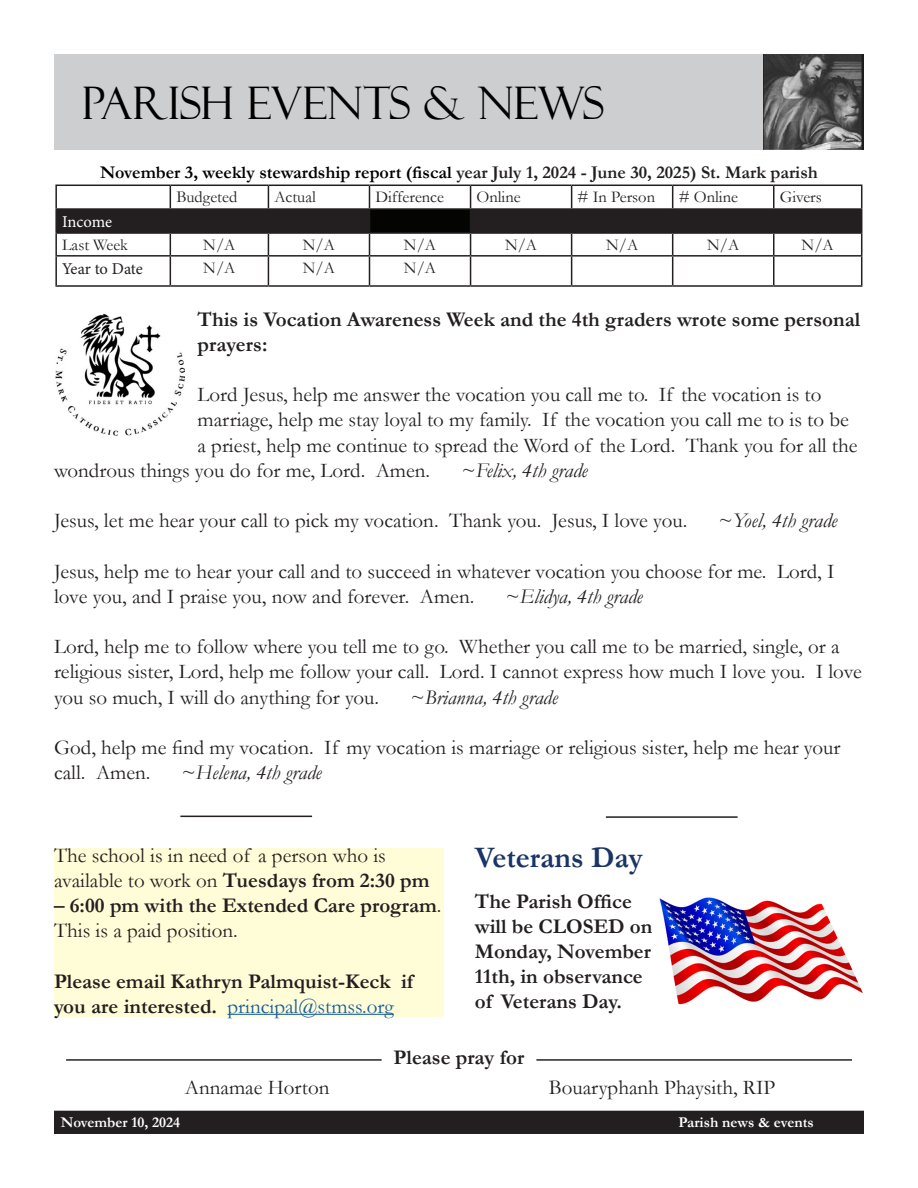
<style>
.page{position:relative;width:918px;height:1188px;background:#fff}
.page>*{position:absolute;margin:0;border:0;box-sizing:border-box;transform-origin:0 0}
.t1{font:45px "Felix Titling";color:#000}
.t2{font:700 30px "Garamond";color:#1a3467}
.t3{font:21px/25.2px "Garamond";color:#231f20}
.t4{font:700 21px/25.2px "Garamond";color:#231f20}
.t5{font:italic 21px "Garamond";color:#231f20}
.t6{font:700 18px "Garamond";color:#000}
.t7{font:16.5px "Garamond";color:#231f20}
.t8{font:16.5px "Minion Pro";letter-spacing:-.005em;color:#231f20}
.t9{font:16.5px "Minion Pro";letter-spacing:-.005em;color:#fff}
.t10{font:700 15px "Garamond";color:#fff}
.s1{color:#231f20}
.s2{font-style:normal}
.s3{font-weight:700}
.s4{font-weight:400}
.s5{font-weight:400;color:#175d9e}
</style>
<div class="page">
<hr style="left:66px;top:1059px;width:316px;height:2px;background:#231f20">
<hr style="left:536px;top:1059px;width:316px;height:2px;background:#231f20">
<div style="left:369px;top:209px;width:102px;height:24px;background:#040503"></div>
<hr style="left:55px;top:185px;width:115px;height:1px;background:#231f20">
<hr style="left:55px;top:186px;width:2px;height:22px;background:#231f20">
<hr style="left:170px;top:185px;width:98px;height:1px;background:#231f20">
<hr style="left:268px;top:185px;width:101px;height:1px;background:#231f20">
<hr style="left:369px;top:185px;width:102px;height:1px;background:#231f20">
<hr style="left:471px;top:185px;width:101px;height:1px;background:#231f20">
<hr style="left:572px;top:185px;width:101px;height:1px;background:#231f20">
<hr style="left:673px;top:185px;width:101px;height:1px;background:#231f20">
<hr style="left:774px;top:185px;width:88px;height:1px;background:#231f20">
<hr style="left:55px;top:208px;width:115px;height:2px;background:#231f20">
<hr style="left:55px;top:210px;width:2px;height:22px;background:#231f20">
<hr style="left:369px;top:208px;width:102px;height:2px;background:#231f20">
<hr style="left:55px;top:232px;width:115px;height:2px;background:#231f20">
<hr style="left:55px;top:234px;width:2px;height:21px;background:#231f20">
<hr style="left:55px;top:255px;width:115px;height:2px;background:#231f20">
<hr style="left:55px;top:257px;width:2px;height:28px;background:#231f20">
<hr style="left:55px;top:285px;width:115px;height:2px;background:#231f20">
<hr style="left:369px;top:255px;width:102px;height:2px;background:#231f20">
<hr style="left:369px;top:232px;width:102px;height:2px;background:#231f20">
<svg style="left:56px;top:186px;width:314px;height:99px"></svg>
<svg style="left:470px;top:186px;width:392px;height:99px"></svg>
<hr style="left:170px;top:285px;width:98px;height:2px;background:#231f20">
<hr style="left:268px;top:285px;width:101px;height:2px;background:#231f20">
<hr style="left:369px;top:285px;width:102px;height:2px;background:#231f20">
<hr style="left:471px;top:285px;width:101px;height:2px;background:#231f20">
<hr style="left:572px;top:285px;width:101px;height:2px;background:#231f20">
<hr style="left:673px;top:285px;width:101px;height:2px;background:#231f20">
<hr style="left:774px;top:285px;width:88px;height:2px;background:#231f20">
<hr style="left:606px;top:816px;width:132px;height:2px;background:#231f20">
<hr style="left:180px;top:816px;width:132px;height:1px;background:#231f20">
<div style="left:54px;top:848px;width:389px;height:168px;background:#fffcd8"></div>
<hr style="left:228px;top:1014px;width:166px;height:1px;background:#175d9e">
<img style="left:659px;top:897px;width:204px;height:108px">
<div style="left:55px;top:1111px;width:808px;height:22px;background:#231f20"></div>
<div style="left:54px;top:1111px;width:810px;height:23px;border:2px solid #231f20"></div>
<div style="left:54px;top:54px;width:810px;height:95px;background:#cdced0"></div>
<img style="left:764px;top:54px;width:100px;height:95px">
<img style="left:55px;top:313px;width:130px;height:123px">
<p class="t1" style="left:82px;top:77px;width:524px">PARISH EVENTS &amp; NEWS</p>
<p class="t6" style="left:100px;top:160px;width:719px">November 3, weekly stewardship report (fiscal <span class="s1">year July 1, 2024 - June 30, 2025) St. Mark parish</span></p>
<p class="t7" style="left:176px;top:186px;width:62px">Budgeted</p>
<p class="t7" style="left:274px;top:186px;width:43px">Actual</p>
<p class="t7" style="left:375px;top:186px;width:70px">Difference</p>
<p class="t7" style="left:477px;top:186px;width:46px">Online</p>
<p class="t7" style="left:578px;top:186px;width:79px"># In Person</p>
<p class="t7" style="left:679px;top:186px;width:61px"># Online</p>
<p class="t7" style="left:780px;top:186px;width:44px">Givers</p>
<p class="t9" style="left:62px;top:211px;width:51px">Income</p>
<p class="t7" style="left:62px;top:234px;width:67px">Last Week</p>
<p class="t7" style="left:203px;top:234px;width:34px">N/A</p>
<p class="t7" style="left:303px;top:234px;width:34px">N/A</p>
<p class="t7" style="left:404px;top:234px;width:34px">N/A</p>
<p class="t7" style="left:505px;top:234px;width:34px">N/A</p>
<p class="t7" style="left:606px;top:234px;width:34px">N/A</p>
<p class="t7" style="left:707px;top:234px;width:34px">N/A</p>
<p class="t7" style="left:802px;top:234px;width:34px">N/A</p>
<p class="t8" style="left:62px;top:258px;width:82px">Year to Date</p>
<p class="t7" style="left:203px;top:256px;width:34px">N/A</p>
<p class="t7" style="left:303px;top:256px;width:34px">N/A</p>
<p class="t7" style="left:404px;top:256px;width:34px">N/A</p>
<p class="t4" style="left:198px;top:306px;width:664px">This is Vocation Awareness Week and the 4th graders wrote some personal prayers:</p>
<p class="t3" style="left:198px;top:381px;width:625px">Lord Jesus, help me answer the vocation you call me to. If the vocation is to</p>
<p class="t3" style="left:198px;top:407px;width:653px">marriage, help me stay loyal to my family. If the vocation you call me to is to be</p>
<p class="t3" style="left:198px;top:432px;width:661px">a priest, help me continue to spread the Word of the Lord. Thank you for all the</p>
<p class="t3" style="left:54px;top:457px;width:378px">wondrous things you do for me, Lord. Amen.</p>
<p class="t5" style="left:462px;top:456px;width:128px"><span class="s2">~</span>Felix, 4th grade</p>
<p class="t3" style="left:54px;top:507px;width:635px">Jesus, let me hear your call to pick my vocation. Thank you. Jesus, I love you.</p>
<p class="t5" style="left:719px;top:506px;width:120px"><span class="s2">~</span>Yoel, 4th grade</p>
<p class="t3" style="left:54px;top:558px;width:782px">Jesus, help me to hear your call and to succeed in whatever vocation you choose for me. Lord, I love you, and I praise you, now and forever. Amen.</p>
<p class="t5" style="left:506px;top:582px;width:138px"><span class="s2">~</span>Elidya, 4th grade</p>
<p class="t3" style="left:54px;top:633px;width:809px">Lord, help me to follow where you tell me to go. Whether you call me to be married, single, or a religious sister, Lord, help me follow your call. Lord. I cannot express how much I love you. I love you so much, I will do anything for you.</p>
<p class="t5" style="left:411px;top:683px;width:149px"><span class="s2">~</span>Brianna, 4th grade</p>
<p class="t3" style="left:54px;top:734px;width:788px">God, help me find my vocation. If my vocation is marriage or religious sister, help me hear your call. Amen.</p>
<p class="t5" style="left:182px;top:758px;width:141px"><span class="s2">~</span>Helena, 4th grade</p>
<p class="t3" style="left:54px;top:842px;width:377px">The school is in need of a person who is available to work on <span class="s3">Tuesdays from 2:30 pm</span></p>
<p class="t4" style="left:54px;top:893px;width:389px">– 6:00 pm with the Extended Care program<span class="s4">.<br>This is a paid position.</span></p>
<p class="t4" style="left:54px;top:968px;width:361px">Please email Kathryn Palmquist-Keck if you are interested. <span class="s5">principal@stmss.org</span></p>
<p class="t2" style="left:475px;top:838px;width:170px">Veterans Day</p>
<p class="t4" style="left:475px;top:888px;width:179px">The Parish Office will be CLOSED on<br>Monday, November<br>11th, in observance of Veterans Day.</p>
<p class="t4" style="left:394px;top:1045px;width:132px">Please pray for</p>
<p class="t3" style="left:185px;top:1074px;width:146px">Annamae Horton</p>
<p class="t3" style="left:549px;top:1074px;width:228px">Bouaryphanh Phaysith, RIP</p>
<p class="t10" style="left:61px;top:1112px;width:121px">November 10, 2024</p>
<p class="t10" style="left:679px;top:1112px;width:137px">Parish news &amp; events</p>
</div>
